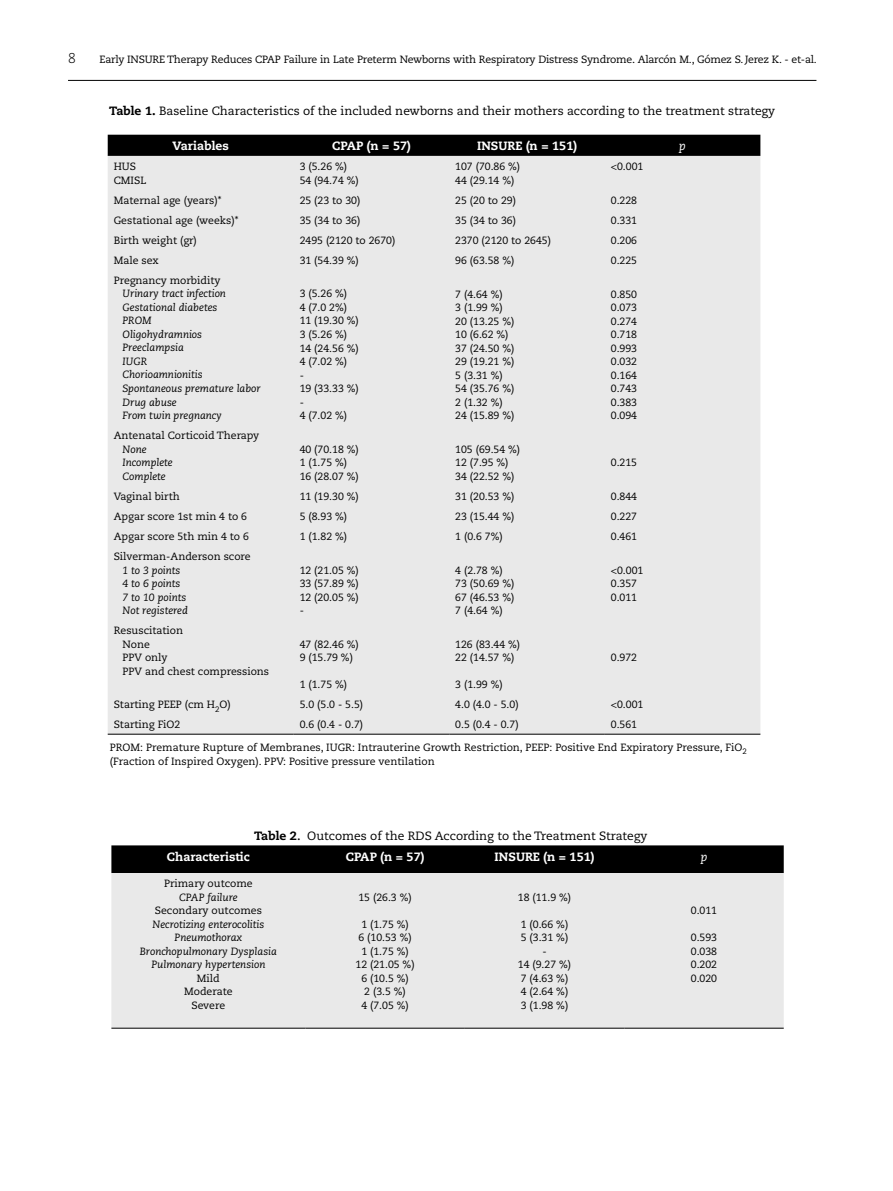
<style>
.page{position:relative;width:893px;height:1191px;background:#fff}
.page>*{position:absolute;margin:0;border:0;box-sizing:border-box;transform-origin:0 0}
.t1{font:300 14.25px "Caecilia LT Std";color:#000}
.t2{font:12px "Caecilia LT Std";color:#000}
.t3{font:800 12px "Caecilia LT Std";color:#fff}
.t4{font:italic 12px "Caecilia LT Std";color:#fff}
.t5{font:10.5px/13.5px "Caecilia LT Std";color:#000}
.t6{font:italic 10.5px/13.5px "Caecilia LT Std";color:#000}
.t7{font:10.5px "Caecilia LT Std";letter-spacing:-.02em;color:#000}
.s1{font-size:11.25px}
.s2{font-weight:800}
.s3{font-weight:700}
</style>
<div class="page">
<hr style="left:68px;top:80px;width:748px;height:1px;background:#000">
<div style="left:108px;top:135px;width:652px;height:21px;background:#000"></div>
<div style="left:108px;top:156px;width:652px;height:578px;background:#e9e9e9"></div>
<hr style="left:108px;top:734px;width:186px;height:1px;background:#000">
<hr style="left:294px;top:734px;width:155px;height:1px;background:#000">
<hr style="left:449px;top:734px;width:156px;height:1px;background:#000">
<hr style="left:605px;top:734px;width:155px;height:1px;background:#000">
<div style="left:111px;top:845px;width:673px;height:28px;background:#000"></div>
<div style="left:111px;top:873px;width:673px;height:155px;background:#e9e9e9"></div>
<hr style="left:111px;top:1028px;width:194px;height:1px;background:#000">
<hr style="left:305px;top:1028px;width:160px;height:1px;background:#000">
<hr style="left:465px;top:1028px;width:159px;height:1px;background:#000">
<hr style="left:624px;top:1028px;width:160px;height:1px;background:#000">
<h1 class="t1" style="left:68px;top:50px;width:9px">8</h1>
<p class="t7" style="left:100px;top:53px;width:719px">Early INSURE Therapy Reduces CPAP Failure in Late Preterm Newborns with Respiratory Distress Syndrome<span class="s1">.</span> Alarcón M., Gómez S. Jerez K. - et-al.</p>
<p class="t2" style="left:109px;top:104px;width:667px"><span class="s2">Table 1.</span> Baseline Characteristics of the included newborns and their mothers according to the treatment strategy</p>
<p class="t3" style="left:173px;top:138px;width:58px">Variables</p>
<p class="t3" style="left:332px;top:138px;width:80px">CPAP (n = 57)</p>
<p class="t3" style="left:477px;top:138px;width:101px">INSURE (n = 151)</p>
<p class="t4" style="left:679px;top:139px;width:8px">p</p>
<p class="t5" style="left:114px;top:160px;width:34px">HUS<br>CMISL</p>
<p class="t5" style="left:300px;top:160px;width:61px">3 (5.26 %)<br>54 (94.74 %)</p>
<p class="t5" style="left:455px;top:160px;width:66px">107 (70.86 %)<br>44 (29.14 %)</p>
<p class="t5" style="left:611px;top:160px;width:34px">&lt;0.001</p>
<p class="t5" style="left:114px;top:193px;width:109px">Maternal age (years)*</p>
<p class="t5" style="left:300px;top:193px;width:62px">25 (23 to 30)</p>
<p class="t5" style="left:455px;top:193px;width:62px">25 (20 to 29)</p>
<p class="t5" style="left:611px;top:193px;width:28px">0.228</p>
<p class="t5" style="left:114px;top:213px;width:126px">Gestational age (weeks)*</p>
<p class="t5" style="left:300px;top:213px;width:62px">35 (34 to 36)</p>
<p class="t5" style="left:455px;top:213px;width:62px">35 (34 to 36)</p>
<p class="t5" style="left:611px;top:213px;width:28px">0.331</p>
<p class="t5" style="left:114px;top:233px;width:85px">Birth weight (gr)</p>
<p class="t5" style="left:300px;top:233px;width:97px">2495 (2120 to 2670)</p>
<p class="t5" style="left:455px;top:233px;width:97px">2370 (2120 to 2645)</p>
<p class="t5" style="left:611px;top:233px;width:28px">0.206</p>
<p class="t5" style="left:114px;top:254px;width:47px">Male sex</p>
<p class="t5" style="left:300px;top:254px;width:61px">31 (54.39 %)</p>
<p class="t5" style="left:455px;top:254px;width:61px">96 (63.58 %)</p>
<p class="t5" style="left:611px;top:254px;width:28px">0.225</p>
<p class="t5" style="left:114px;top:274px;width:108px">Pregnancy morbidity</p>
<p class="t6" style="left:122px;top:287px;width:140px">Urinary tract infection<br>Gestational diabetes<br>PROM<br>Oligohydramnios<br>Preeclampsia<br>IUGR<br>Chorioamnionitis<br>Spontaneous premature labor<br>Drug abuse<br>From twin pregnancy</p>
<p class="t5" style="left:300px;top:287px;width:61px">3 (5.26 %)<br>4 (7.0 2%)<br>11 (19.30 %)<br>3 (5.26 %)<br>14 (24.56 %)<br>4 (7.02 %)<br>-<br>19 (33.33 %) -<br>4 (7.02 %)</p>
<p class="t5" style="left:455px;top:287px;width:61px">7 (4.64 %)<br>3 (1.99 %)<br>20 (13.25 %)<br>10 (6.62 %)<br>37 (24.50 %)<br>29 (19.21 %)<br>5 (3.31 %)<br>54 (35.76 %)<br>2 (1.32 %)<br>24 (15.89 %)</p>
<p class="t5" style="left:611px;top:287px;width:28px;text-align:justify">0.850<br>0.073<br>0.274<br>0.718<br>0.993<br>0.032<br>0.164<br>0.743<br>0.383<br>0.094</p>
<p class="t5" style="left:114px;top:429px;width:147px">Antenatal Corticoid Therapy</p>
<p class="t6" style="left:122px;top:442px;width:52px">None<br>Incomplete<br>Complete</p>
<p class="t5" style="left:300px;top:442px;width:61px">40 (70.18 %)<br>1 (1.75 %)<br>16 (28.07 %)</p>
<p class="t5" style="left:455px;top:442px;width:66px">105 (69.54 %)<br>12 (7.95 %)<br>34 (22.52 %)</p>
<p class="t5" style="left:611px;top:456px;width:28px">0.215</p>
<p class="t5" style="left:114px;top:489px;width:68px">Vaginal birth</p>
<p class="t5" style="left:300px;top:489px;width:61px">11 (19.30 %)</p>
<p class="t5" style="left:455px;top:489px;width:61px">31 (20.53 %)</p>
<p class="t5" style="left:611px;top:489px;width:28px">0.844</p>
<p class="t5" style="left:114px;top:510px;width:135px">Apgar score 1st min 4 to 6</p>
<p class="t5" style="left:300px;top:510px;width:49px">5 (8.93 %)</p>
<p class="t5" style="left:455px;top:510px;width:61px">23 (15.44 %)</p>
<p class="t5" style="left:611px;top:510px;width:28px">0.227</p>
<p class="t5" style="left:114px;top:530px;width:137px">Apgar score 5th min 4 to 6</p>
<p class="t5" style="left:300px;top:530px;width:49px">1 (1.82 %)</p>
<p class="t5" style="left:455px;top:530px;width:49px">1 (0.6 7%)</p>
<p class="t5" style="left:611px;top:530px;width:28px">0.461</p>
<p class="t5" style="left:114px;top:550px;width:139px">Silverman-Anderson score</p>
<p class="t6" style="left:122px;top:563px;width:67px">1 to 3 points<br>4 to 6 points<br>7 to 10 points<br>Not registered</p>
<p class="t5" style="left:300px;top:563px;width:61px;text-align:justify">12 (21.05 %)<br>33 (57.89 %)<br>12 (20.05 %) -</p>
<p class="t5" style="left:455px;top:563px;width:61px">4 (2.78 %)<br>73 (50.69 %)<br>67 (46.53 %)<br>7 (4.64 %)</p>
<p class="t5" style="left:611px;top:563px;width:34px">&lt;0.001<br>0.357<br>0.011</p>
<p class="t5" style="left:122px;top:624px;width:148px;text-indent:-9px">Resuscitation<br>None<br>PPV only<br>PPV and chest compressions</p>
<p class="t5" style="left:300px;top:637px;width:61px">47 (82.46 %)<br>9 (15.79 %)</p>
<p class="t5" style="left:300px;top:678px;width:49px">1 (1.75 %)</p>
<p class="t5" style="left:455px;top:637px;width:66px">126 (83.44 %)<br>22 (14.57 %)</p>
<p class="t5" style="left:455px;top:678px;width:49px">3 (1.99 %)</p>
<p class="t5" style="left:611px;top:651px;width:28px">0.972</p>
<p class="t5" style="left:114px;top:698px;width:118px">Starting PEEP (cm H<sub>2</sub>O)</p>
<p class="t5" style="left:300px;top:698px;width:65px">5.0 (5.0 - 5.5)</p>
<p class="t5" style="left:455px;top:698px;width:65px">4.0 (4.0 - 5.0)</p>
<p class="t5" style="left:611px;top:698px;width:34px">&lt;0.001</p>
<p class="t5" style="left:114px;top:718px;width:68px">Starting FiO2</p>
<p class="t5" style="left:300px;top:718px;width:65px">0.6 (0.4 - 0.7)</p>
<p class="t5" style="left:455px;top:718px;width:65px">0.5 (0.4 - 0.7)</p>
<p class="t5" style="left:611px;top:718px;width:28px">0.561</p>
<p class="t5" style="left:110px;top:741px;width:638px">PROM: Premature Rupture of Membranes, IUGR: Intrauterine Growth Restriction, PEEP: Positive End Expiratory Pressure, FiO<sub>2 </sub>(Fraction of Inspired Oxygen). PPV: Positive pressure ventilation</p>
<p class="t2" style="left:254px;top:828px;width:395px"><span class="s2">Table 2</span><span class="s3">.</span> Outcomes of the RDS According to the Treatment Strategy</p>
<p class="t3" style="left:167px;top:849px;width:85px">Characteristic</p>
<p class="t3" style="left:346px;top:849px;width:80px">CPAP (n = 57)</p>
<p class="t3" style="left:495px;top:849px;width:101px">INSURE (n = 151)</p>
<p class="t4" style="left:701px;top:849px;width:8px">p</p>
<p class="t5" style="left:164px;top:877px;width:90px">Primary outcome</p>
<p class="t6" style="left:179px;top:890px;width:60px">CPAP failure</p>
<p class="t5" style="left:155px;top:904px;width:109px">Secondary outcomes</p>
<p class="t6" style="left:140px;top:917px;width:139px;text-align:center">Necrotizing enterocolitis<br>Pneumothorax<br>Bronchopulmonary Dysplasia<br>Pulmonary hypertension</p>
<p class="t5" style="left:184px;top:971px;width:50px;text-align:center">Mild<br>Moderate<br>Severe</p>
<p class="t5" style="left:358px;top:890px;width:55px">15 (26.3 %)</p>
<p class="t5" style="left:356px;top:917px;width:61px;text-align:center">1 (1.75 %)<br>6 (10.53 %)<br>1 (1.75 %)<br>12 (21.05 %)<br>6 (10.5 %)<br>2 (3.5 %)<br>4 (7.05 %)</p>
<p class="t5" style="left:518px;top:890px;width:55px">18 (11.9 %)</p>
<p class="t5" style="left:518px;top:917px;width:55px;text-align:center">1 (0.66 %)<br>5 (3.31 %) -<br>14 (9.27 %)<br>7 (4.63 %)<br>4 (2.64 %)<br>3 (1.98 %)</p>
<p class="t5" style="left:691px;top:904px;width:28px">0.011</p>
<p class="t5" style="left:691px;top:931px;width:28px;text-align:justify">0.593<br>0.038<br>0.202<br>0.020</p>
</div>
